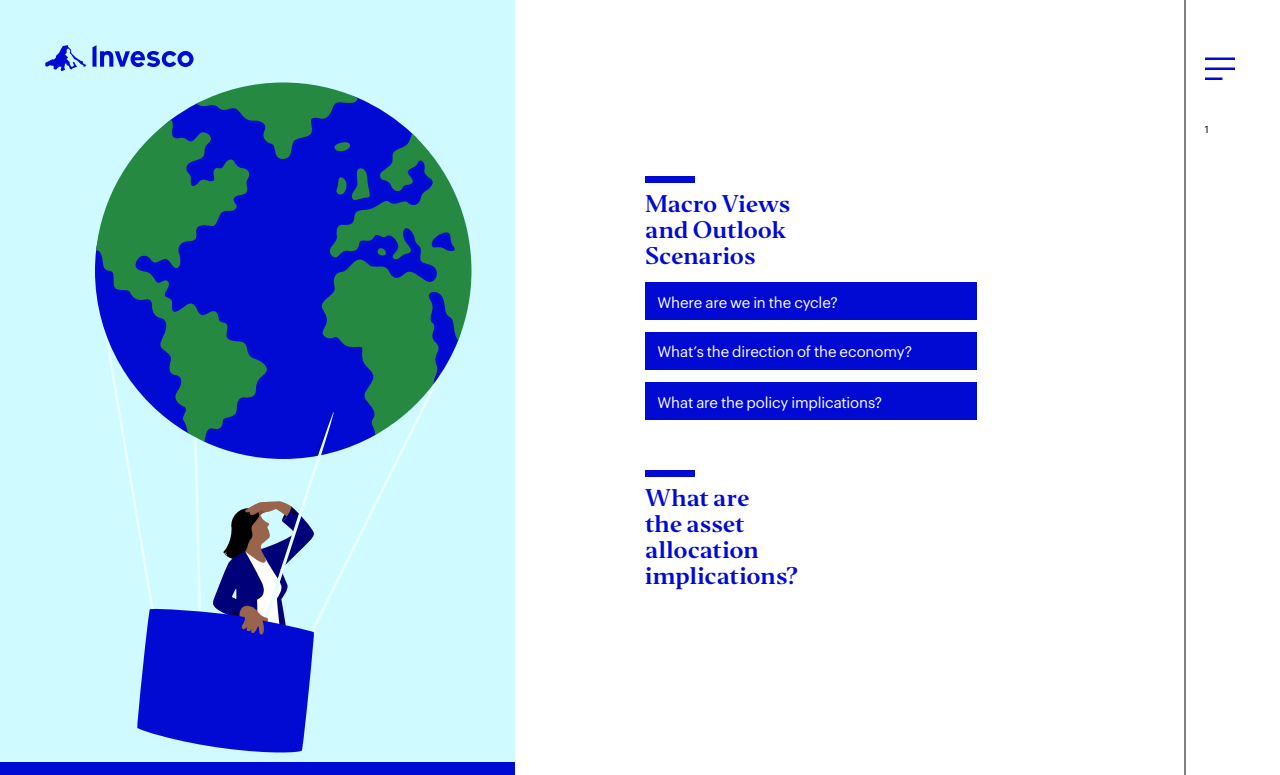
<style>
.page{position:relative;width:1280px;height:775px;background:#fff}
.page>*{position:absolute;margin:0;border:0;box-sizing:border-box;transform-origin:0 0}
.t1{font:22.5px/26.2px "Invesco Editor";letter-spacing:-.01em;color:#000ad2}
.t2{font:15px "Graphik";letter-spacing:-.01em;color:#fff}
.t3{font:10px "Graphik";color:#000}
</style>
<div class="page">
<div style="left:0;top:0;width:515px;height:775px;background:#cffaff"></div>
<svg style="left:334px;top:459px;width:65px;height:131px"></svg>
<svg style="left:95px;top:98px;width:318px;height:361px;fill:#000ad2"></svg>
<svg style="left:318px;top:134px;width:153px;height:301px;fill:#258947"></svg>
<svg style="left:197px;top:82px;width:161px;height:77px"></svg>
<svg style="left:96px;top:120px;width:174px;height:322px"></svg>
<svg style="left:102px;top:318px;width:232px;height:434px"></svg>
<svg style="left:45px;top:45px;width:41px;height:26px"></svg>
<svg style="left:92px;top:45px;width:102px;height:22px"></svg>
<div style="left:645px;top:176px;width:50px;height:6px;background:#000ad2"></div>
<div style="left:645px;top:470px;width:50px;height:6px;background:#000ad2"></div>
<hr style="left:1205px;top:58px;width:30px;height:2px;background:#000ad2">
<hr style="left:1205px;top:68px;width:30px;height:2px;background:#000ad2">
<svg style="left:1205px;top:78px;width:17px;height:2px"></svg>
<hr style="left:1185px;top:0;width:1px;height:775px;background:#000">
<div style="left:0;top:762px;width:515px;height:13px;background:#000ad2"></div>
<div style="left:645px;top:283px;width:331px;height:37px;background:#000ad2"></div>
<div style="left:645px;top:332px;width:331px;height:38px;background:#000ad2"></div>
<div style="left:645px;top:383px;width:331px;height:37px;background:#000ad2"></div>
<h1 class="t1" style="left:645px;top:191px;width:147px">Macro Views and Outlook<br>Scenarios</h1>
<p class="t2" style="left:658px;top:291px;width:182px">Where are we in the cycle?</p>
<p class="t2" style="left:658px;top:340px;width:256px">What’s the direction of the economy?</p>
<p class="t2" style="left:658px;top:391px;width:226px">What are the policy implications?</p>
<h1 class="t1" style="left:645px;top:484px;width:155px">What are<br>the asset allocation implications?</h1>
<p class="t3" style="left:1205px;top:121px;width:5px">1</p>
</div>
